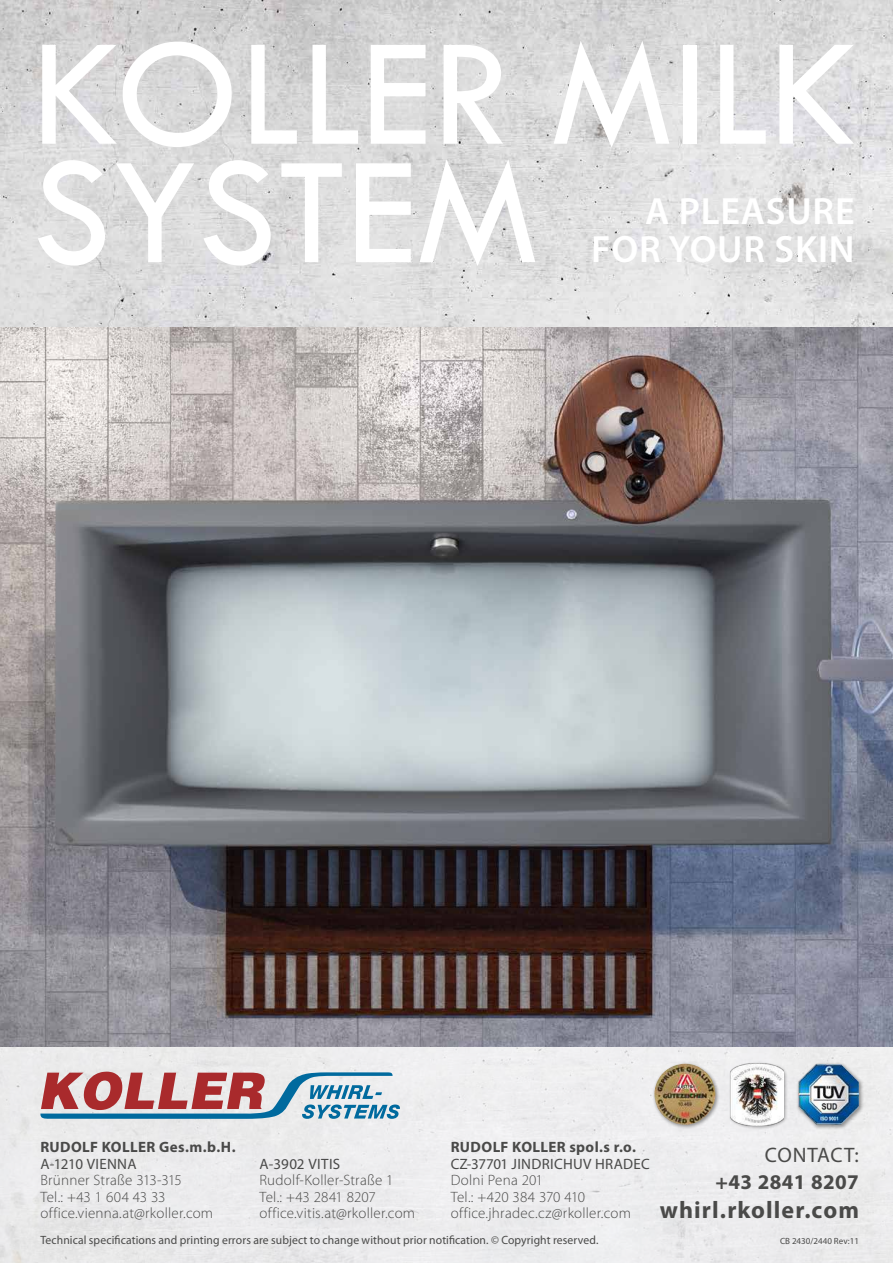
<style>
.page{position:relative;width:893px;height:1263px;background:#fff}
.page>*{position:absolute;margin:0;border:0;box-sizing:border-box;transform-origin:0 0}
.t1{font:159px/118.5px "Tw Cen";color:#fff}
.t2{font:600 38.1px/38.1px "Myriad Pro";letter-spacing:.02em;color:#fff;text-align:right}
.t3{font:700 24px "Myriad Pro";letter-spacing:.045em;color:#4a4a49}
.t4{font:700 21px "Myriad Pro";letter-spacing:.02em;color:#4a4a49}
.t5{font:21px "Myriad Pro";letter-spacing:.03em;color:#4a4a49}
.t6{font:300 15px/16.5px "Myriad Pro";letter-spacing:.015em;color:#4a4a49}
.t7{font:15px "Myriad Pro";letter-spacing:.02em;color:#4a4a49}
.t8{font:700 15px "Myriad Pro";letter-spacing:.025em;color:#4a4a49}
.t9{font:12px "Myriad Pro";letter-spacing:.01em;color:#4a4a49}
.t10{font:9px "Myriad Pro";color:#4a4a49}
</style>
<div class="page">
<img style="left:0;top:0;width:893px;height:327px">
<img style="left:0;top:327px;width:893px;height:719px">
<svg style="left:40px;top:1071px;width:360px;height:48px;background:#ab9ca6"></svg>
<div style="left:797px;top:1062px;width:67px;height:67px;background:#000;opacity:.4"></div>
<img style="left:798px;top:1064px;width:61px;height:60px">
<div style="left:729px;top:1062px;width:59px;height:68px;background:#000;opacity:.4"></div>
<img style="left:730px;top:1063px;width:53px;height:62px">
<div style="left:653px;top:1062px;width:68px;height:68px;background:#000;opacity:.4"></div>
<img style="left:654px;top:1064px;width:61px;height:61px">
<h1 class="t1" style="left:32px;top:34px;width:826px">KOLLER MILK<br>SYSTEM</h1>
<h2 class="t2" style="left:591px;top:191px;width:265px">A PLEASURE<br>FOR YOUR SKIN</h2>
<p class="t8" style="left:40px;top:1137px;width:197px">RUDOLF KOLLER Ges.m.b.H.</p>
<p class="t7" style="left:40px;top:1154px;width:98px">A-1210 VIENNA</p>
<p class="t6" style="left:40px;top:1172px;width:174px">Brünner Straße 313-315<br>Tel.: +43 1 604 43 33 office.vienna.at@rkoller.com</p>
<p class="t7" style="left:259px;top:1154px;width:82px">A-3902 VITIS</p>
<p class="t6" style="left:259px;top:1172px;width:157px">Rudolf-Koller-Straße 1<br>Tel.: +43 2841 8207 office.vitis.at@rkoller.com</p>
<p class="t8" style="left:451px;top:1137px;width:187px">RUDOLF KOLLER spol.s r.o.</p>
<p class="t7" style="left:451px;top:1154px;width:201px">CZ-37701 JINDRICHUV HRADEC</p>
<p class="t6" style="left:451px;top:1172px;width:182px">Dolni Pena 201<br>Tel.: +420 384 370 410 office.jhradec.cz@rkoller.com</p>
<p class="t9" style="left:40px;top:1232px;width:560px">Technical specifications and printing errors are subject to change without prior notification. © Copyright reserved.</p>
<h3 class="t5" style="left:765px;top:1141px;width:96px">CONTACT:</h3>
<h3 class="t4" style="left:715px;top:1168px;width:145px">+43 2841 8207</h3>
<h3 class="t3" style="left:660px;top:1194px;width:201px">whirl.rkoller.com</h3>
<p class="t10" style="left:780px;top:1235px;width:80px">CB 2430/2440 Rev:11</p>
</div>
